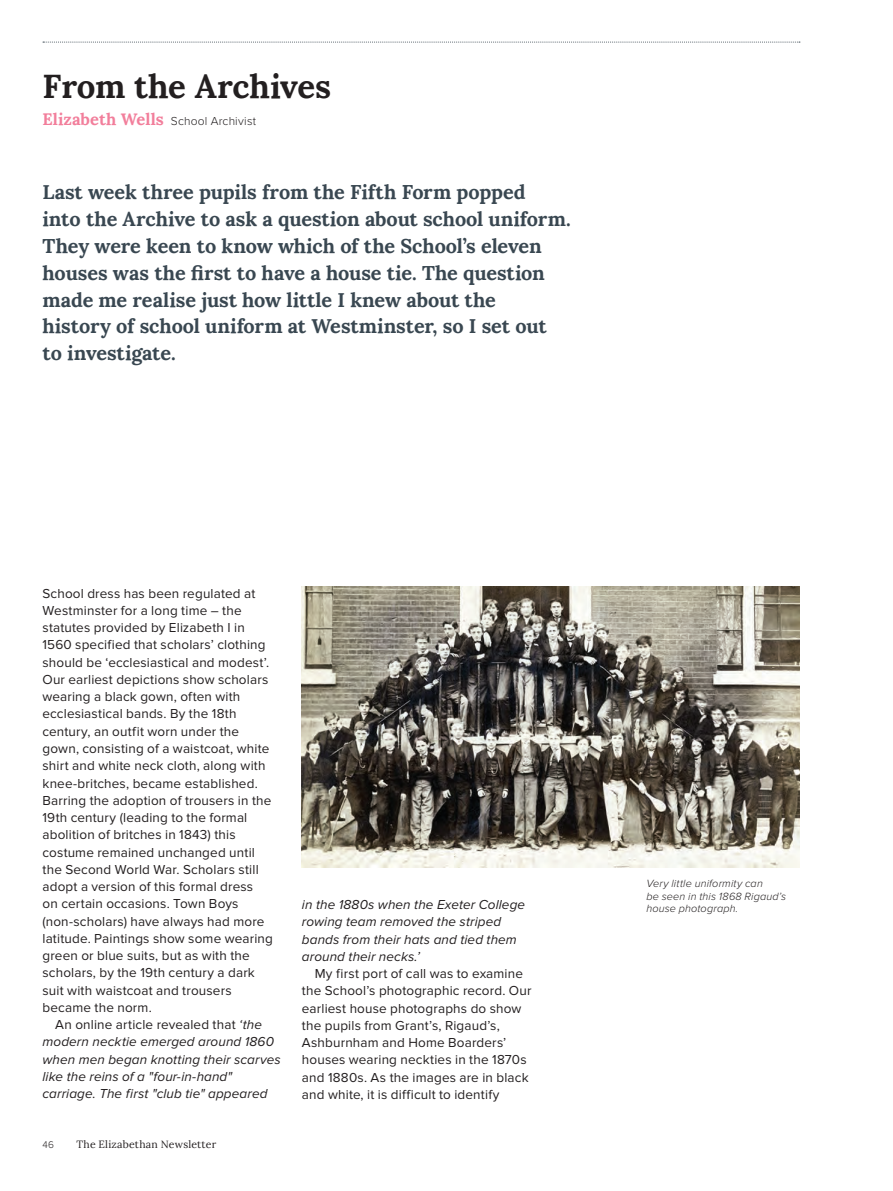
<style>
.page{position:relative;width:893px;height:1191px;background:#fff}
.page>*{position:absolute;margin:0;border:0;box-sizing:border-box;transform-origin:0 0}
.t1{font:700 33px "Lora";letter-spacing:-.005em;color:#231f20}
.t2{font:700 19.8px/27px "Lora";letter-spacing:-.005em;color:#394751}
.t3{font:13.5px/17.2px "Proxima Nova";letter-spacing:.01em;color:#231f20}
.t4{font:italic 13.5px/17.2px "Proxima Nova";letter-spacing:.01em;color:#231f20}
.t5{font:300 12px "Proxima Nova";letter-spacing:.015em;color:#231f20}
.t6{font:italic 300 10.8px/12.8px "Proxima Nova";letter-spacing:.015em;color:#231f20}
.t7{font:10.5px "Lora";letter-spacing:.02em;color:#231f20}
.t8{font:300 10.05px "Proxima Nova";color:#231f20}
.s1{font-family:"Lora";font-weight:700;font-size:16.5px;color:#f27e9b}
.s2{font-style:normal}
</style>
<div class="page">
<svg style="left:43px;top:42px;width:757px;height:1px"></svg>
<img style="left:302px;top:587px;width:497px;height:280px">
<h1 class="t1" style="left:43px;top:59px;width:290px">From the Archives</h1>
<p class="t5" style="left:43px;top:112px;width:215px"><span class="s1">Elizabeth Wells</span> School Archivist</p>
<p class="t2" style="left:43px;top:176px;width:530px">Last week three pupils from the Fifth Form popped<br>into the Archive to ask a question about school uniform.<br>They were keen to know which of the School’s eleven houses was the first to have a house tie. The question made me realise just how little I knew about the<br>history of school uniform at Westminster, so I set out to investigate.</p>
<p class="t3" style="left:43px;top:585px;width:232px">School dress has been regulated at Westminster for a long time – the statutes provided by Elizabeth I in 1560 specified that scholars’ clothing should be ‘ecclesiastical and modest’.<br>Our earliest depictions show scholars wearing a black gown, often with ecclesiastical bands. By the 18th century, an outfit worn under the gown, consisting of a waistcoat, white shirt and white neck cloth, along with knee-britches, became established.<br>Barring the adoption of trousers in the 19th century (leading to the formal abolition of britches in 1843) this costume remained unchanged until the Second World War. Scholars still adopt a version of this formal dress<br>on certain occasions. Town Boys (non-scholars) have always had more latitude. Paintings show some wearing green or blue suits, but as with the scholars, by the 19th century a dark suit with waistcoat and trousers became the norm.</p>
<p class="t4" style="left:43px;top:1016px;width:240px;text-indent:13px"><span class="s2">An online article revealed that</span> ‘the modern necktie emerged around 1860 when men began knotting their scarves like the reins of a "four-in-hand" carriage. The first "club tie" appeared</p>
<p class="t8" style="left:43px;top:1137px;width:13px">46</p>
<p class="t7" style="left:77px;top:1136px;width:141px">The Elizabethan Newsletter</p>
<p class="t4" style="left:302px;top:896px;width:225px">in the 1880s when the Exeter College rowing team removed the striped bands from their hats and tied them around their necks.’</p>
<p class="t3" style="left:302px;top:965px;width:231px;text-indent:13px">My first port of call was to examine the School’s photographic record. Our earliest house photographs do show the pupils from Grant’s, Rigaud’s, Ashburnham and Home Boarders’ houses wearing neckties in the 1870s and 1880s. As the images are in black and white, it is difficult to identify</p>
<p class="t6" style="left:646px;top:876px;width:141px">Very little uniformity can<br>be seen in this 1868 Rigaud’s house photograph.</p>
</div>
